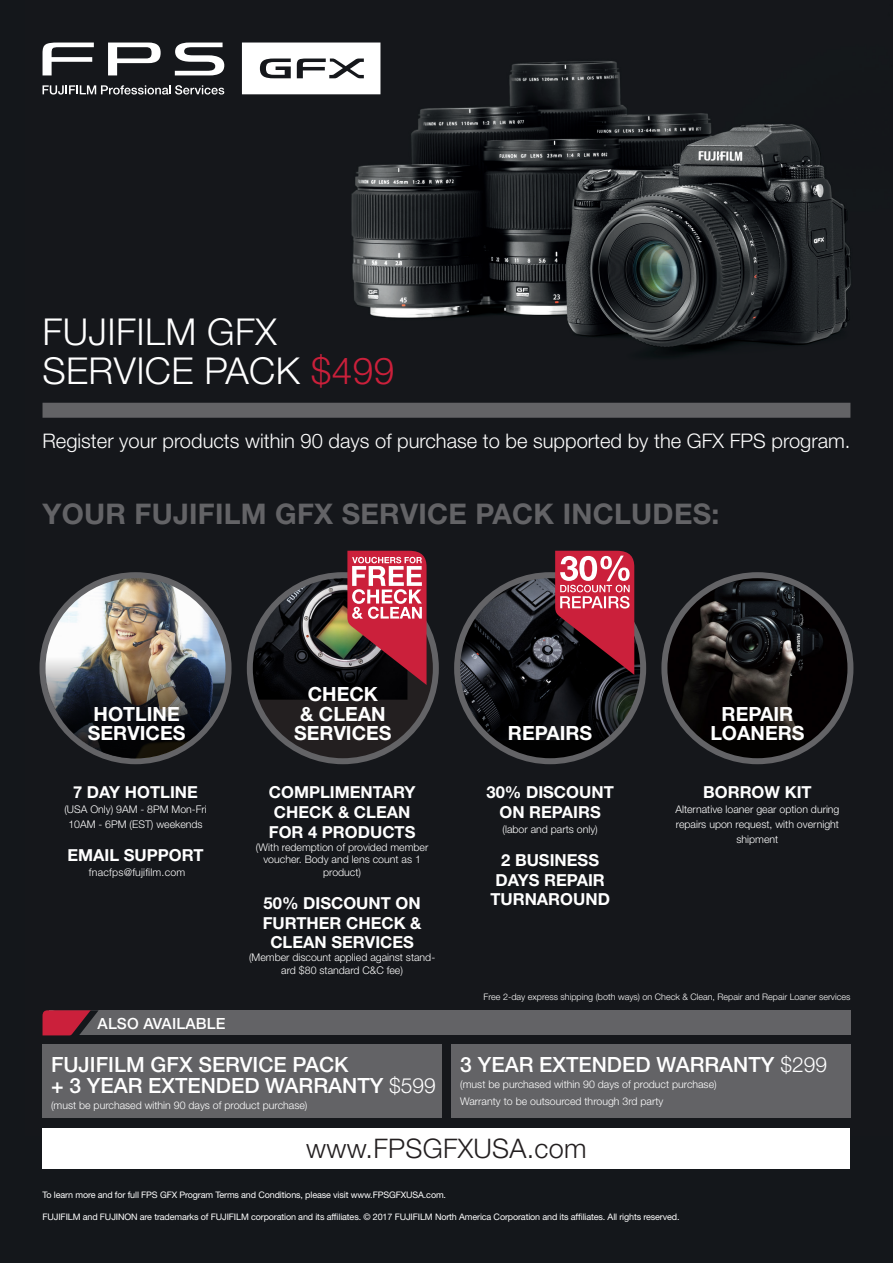
<style>
.page{position:relative;width:893px;height:1263px;background:#14171b}
.page>*{position:absolute;margin:0;border:0;box-sizing:border-box;transform-origin:0 0}
.t1{font:300 37.05px/38.8px "Helvetica Neue";letter-spacing:.01em;color:#fff}
.t2{font:700 28.5px "Helvetica Neue";letter-spacing:.01em;color:#636366}
.t3{font:300 27px "Helvetica Neue";letter-spacing:.01em;color:#231f20}
.t4{font:500 21px/21px "Helvetica Neue";color:#fff}
.t5{font:300 20.1px "Helvetica Neue";color:#fff}
.t6{font:700 19.5px/19.5px "Helvetica Neue";color:#fff;text-align:center}
.t7{font:700 16.5px/19.8px "Helvetica Neue";color:#fff;text-align:center}
.t8{font:500 15.45px "Helvetica Neue";letter-spacing:.01em;color:#fff}
.t9{font:300 10.5px/15px "Helvetica Neue";color:#fff;text-align:center}
.t10{font:300 10.5px "Helvetica Neue";letter-spacing:.02em;color:#fff}
.t11{font:9px "Helvetica Neue";letter-spacing:-.015em;color:#fff}
.t12{font:300 9px "Helvetica Neue";color:#fff}
.s1{color:#cb203b}
.s2{font-weight:300}
</style>
<div class="page">
<img style="left:39px;top:42px;width:815px;height:1093px">
<div style="left:451px;top:1045px;width:399px;height:73px;background:#636366"></div>
<div style="left:43px;top:1045px;width:399px;height:73px;background:#636366"></div>
<div style="left:43px;top:1128px;width:807px;height:40px;background:#fff"></div>
<div style="left:43px;top:403px;width:807px;height:15px;background:#636366"></div>
<div style="left:49px;top:1010px;width:801px;height:25px;background:#636366"></div>
<svg style="left:43px;top:1010px;width:56px;height:25px"></svg>
<img style="left:43px;top:575px;width:186px;height:186px;border-radius:93px">
<div style="left:40px;top:572px;width:192px;height:192px;border:6px solid #636366;border-radius:50%"></div>
<svg style="left:664px;top:575px;width:186px;height:186px;background:#0f0e0d"></svg>
<img style="left:664px;top:575px;width:186px;height:163px">
<div style="left:661px;top:572px;width:192px;height:192px;border:6px solid #636366;border-radius:50%"></div>
<svg style="left:457px;top:575px;width:186px;height:186px;background:#0f0f0f"></svg>
<img style="left:457px;top:575px;width:186px;height:165px">
<div style="left:454px;top:572px;width:192px;height:192px;border:6px solid #636366;border-radius:50%"></div>
<div style="left:250px;top:575px;width:186px;height:186px;background:#231f20;border-radius:93px"></div>
<img style="left:250px;top:575px;width:157px;height:125px">
<div style="left:247px;top:572px;width:192px;height:192px;border:6px solid #636366;border-radius:50%"></div>
<svg style="left:555px;top:551px;width:79px;height:124px;background:#a1394a"></svg>
<svg style="left:43px;top:85px;width:181px;height:10px"></svg>
<svg style="left:175px;top:43px;width:49px;height:32px"></svg>
<svg style="left:43px;top:43px;width:51px;height:32px"></svg>
<svg style="left:108px;top:43px;width:53px;height:32px"></svg>
<svg style="left:242px;top:43px;width:138px;height:51px;background:#e1e1e1"></svg>
<img style="left:45px;top:578px;width:181px;height:180px;border-radius:50%">
<svg style="left:347px;top:551px;width:80px;height:134px;background:#ab4755"></svg>
<p class="t1" style="left:43px;top:311px;width:353px">FUJIFILM GFX<br>SERVICE PACK <span class="s1">$499</span></p>
<p class="t5" style="left:43px;top:429px;width:809px">Register your products within 90 days of purchase to be supported by the GFX FPS program.</p>
<p class="t2" style="left:43px;top:496px;width:678px">YOUR FUJIFILM GFX SERVICE PACK INCLUDES:</p>
<p class="t6" style="left:88px;top:703px;width:99px;text-align:left">HOTLINE<br>SERVICES</p>
<p class="t7" style="left:73px;top:782px;width:126px">7 DAY HOTLINE</p>
<p class="t9" style="left:64px;top:802px;width:144px">(USA Only) 9AM - 8PM Mon-Fri<br>10AM - 6PM (EST) weekends</p>
<p class="t7" style="left:67px;top:845px;width:138px">EMAIL SUPPORT</p>
<p class="t10" style="left:89px;top:866px;width:98px">fnacfps@fujifilm.com</p>
<p class="t6" style="left:294px;top:684px;width:99px">CHECK<br>&amp; CLEAN<br>SERVICES</p>
<p class="t7" style="left:269px;top:782px;width:148px">COMPLIMENTARY<br>CHECK &amp; CLEAN<br>FOR 4 PRODUCTS</p>
<p class="t9" style="left:256px;top:840px;width:174px;line-height:12.6px">(With redemption of provided member voucher. Body and lens count as 1 product)</p>
<p class="t7" style="left:263px;top:892px;width:160px">50% DISCOUNT ON<br>FURTHER CHECK &amp;<br>CLEAN SERVICES</p>
<p class="t9" style="left:249px;top:951px;width:188px;line-height:12.6px">(Member discount applied against stand&shy;ard $80 standard C&amp;C fee)</p>
<p class="t8" style="left:98px;top:1014px;width:129px">ALSO AVAILABLE</p>
<p class="t4" style="left:51px;top:1053px;width:386px">FUJIFILM GFX SERVICE PACK<br>+ 3 YEAR EXTENDED WARRANTY <span class="s2">$599</span></p>
<p class="t9" style="left:51px;top:1098px;width:258px">(must be purchased within 90 days of product purchase)</p>
<p class="t6" style="left:508px;top:723px;width:86px">REPAIRS</p>
<p class="t7" style="left:486px;top:782px;width:129px">30% DISCOUNT<br>ON REPAIRS</p>
<p class="t9" style="left:502px;top:822px;width:97px">(labor and parts only)</p>
<p class="t7" style="left:490px;top:849px;width:121px">2 BUSINESS<br>DAYS REPAIR<br>TURNAROUND</p>
<p class="t6" style="left:710px;top:703px;width:96px">REPAIR<br>LOANERS</p>
<p class="t7" style="left:703px;top:782px;width:110px">BORROW KIT</p>
<p class="t9" style="left:675px;top:802px;width:166px">Alternative loaner gear option during repairs upon request, with overnight shipment</p>
<p class="t12" style="left:484px;top:991px;width:368px">Free 2-day express shipping (both ways) on Check &amp; Clean, Repair and Repair Loaner services</p>
<p class="t4" style="left:460px;top:1054px;width:368px">3 YEAR EXTENDED WARRANTY <span class="s2">$299</span></p>
<p class="t9" style="left:460px;top:1077px;width:258px">(must be purchased within 90 days of product purchase)</p>
<p class="t9" style="left:460px;top:1093px;width:205px">Warranty to be outsourced through 3rd party</p>
<p class="t3" style="left:306px;top:1132px;width:282px">www.FPSGFXUSA.com</p>
<p class="t11" style="left:43px;top:1189px;width:405px">To learn more and for full FPS GFX Program Terms and Conditions, please visit www.FPSGFXUSA.com.</p>
<p class="t11" style="left:43px;top:1212px;width:638px">FUJIFILM and FUJINON are trademarks of FUJIFILM corporation and its affiliates. © 2017 FUJIFILM North America Corporation and its affiliates. All rights reserved.</p>
</div>
